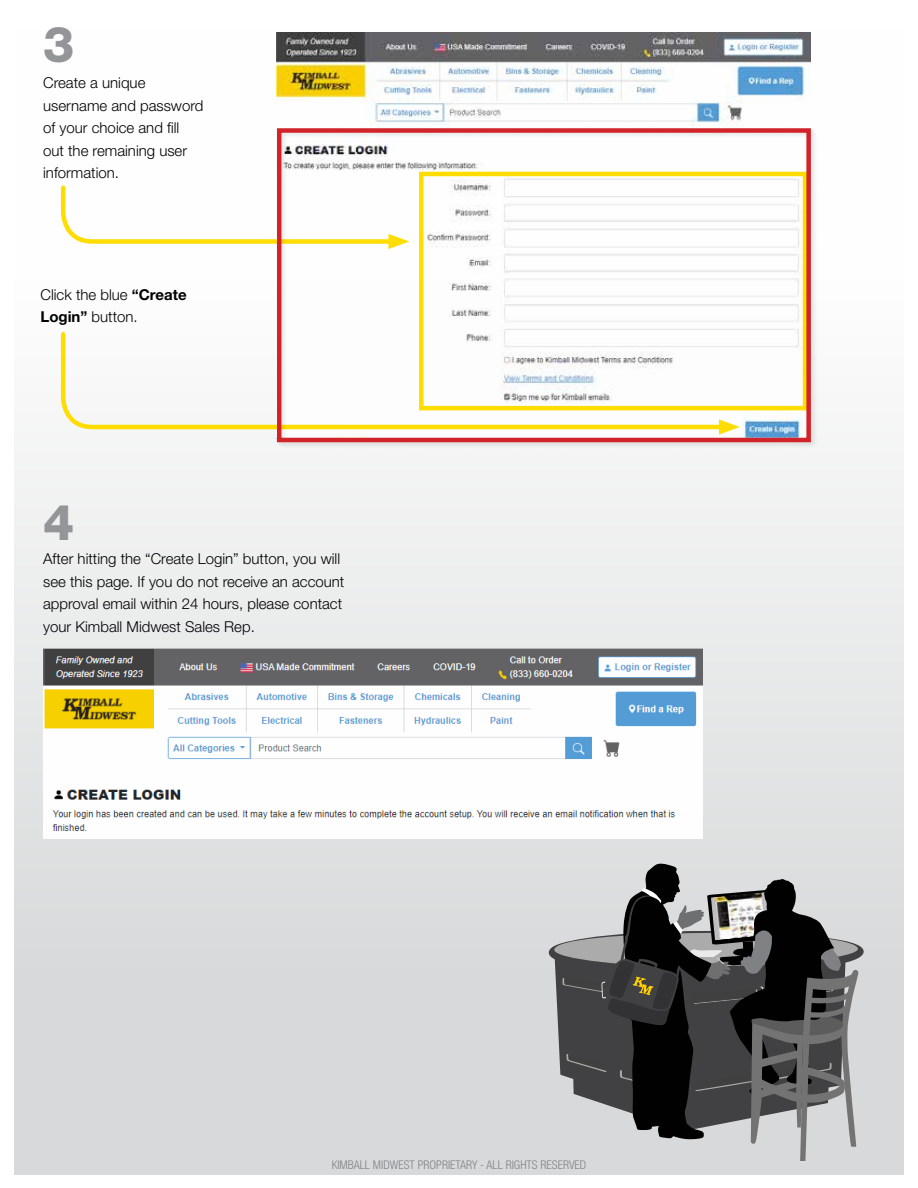
<style>
.page{position:relative;width:918px;height:1188px;background:#fff}
.page>*{position:absolute;margin:0;border:0;box-sizing:border-box;transform-origin:0 0}
.t1{font:800 49.5px "Helvetica Neue LT Std";color:#939598}
.t2{font:300 15px/22.5px "Helvetica Neue LT Std";color:#000}
.t3{font:300 condensed 12px "Helvetica Neue LT Std";color:#808285}
.s1{font-weight:700}
</style>
<div class="page">
<div style="left:14px;top:27px;width:890px;height:1147px;background:linear-gradient(to bottom,#fff,#d2d4d5)"></div>
<img style="left:277px;top:32px;width:534px;height:94px">
<svg style="left:59px;top:330px;width:216px;height:102px"></svg>
<svg style="left:59px;top:183px;width:216px;height:66px"></svg>
<img style="left:43px;top:648px;width:660px;height:191px">
<svg style="left:549px;top:863px;width:315px;height:297px;background:#727373"></svg>
<div style="left:275px;top:126px;width:543px;height:323px;background:#000;opacity:.11"></div>
<div style="left:277px;top:128px;width:534px;height:314px;border:4px solid #d2232a"></div>
<h1 class="t1" style="left:43px;top:14px;width:33px">3</h1>
<p class="t2" style="left:43px;top:71px;width:162px">Create a unique username and password of your choice and fill out the remaining user information.</p>
<p class="t2" style="left:40px;top:283px;width:148px">Click the blue <span class="s1">“Create<br>Login”</span> button.</p>
<h1 class="t1" style="left:43px;top:492px;width:33px">4</h1>
<p class="t2" style="left:43px;top:547px;width:303px">After hitting the “Create Login” button, you will see this page. If you do not receive an account approval email within 24 hours, please contact your Kimball Midwest Sales Rep.</p>
<p class="t3" style="left:332px;top:1158px;width:256px">KIMBALL MIDWEST PROPRIETARY - ALL RIGHTS RESERVED</p>
</div>
